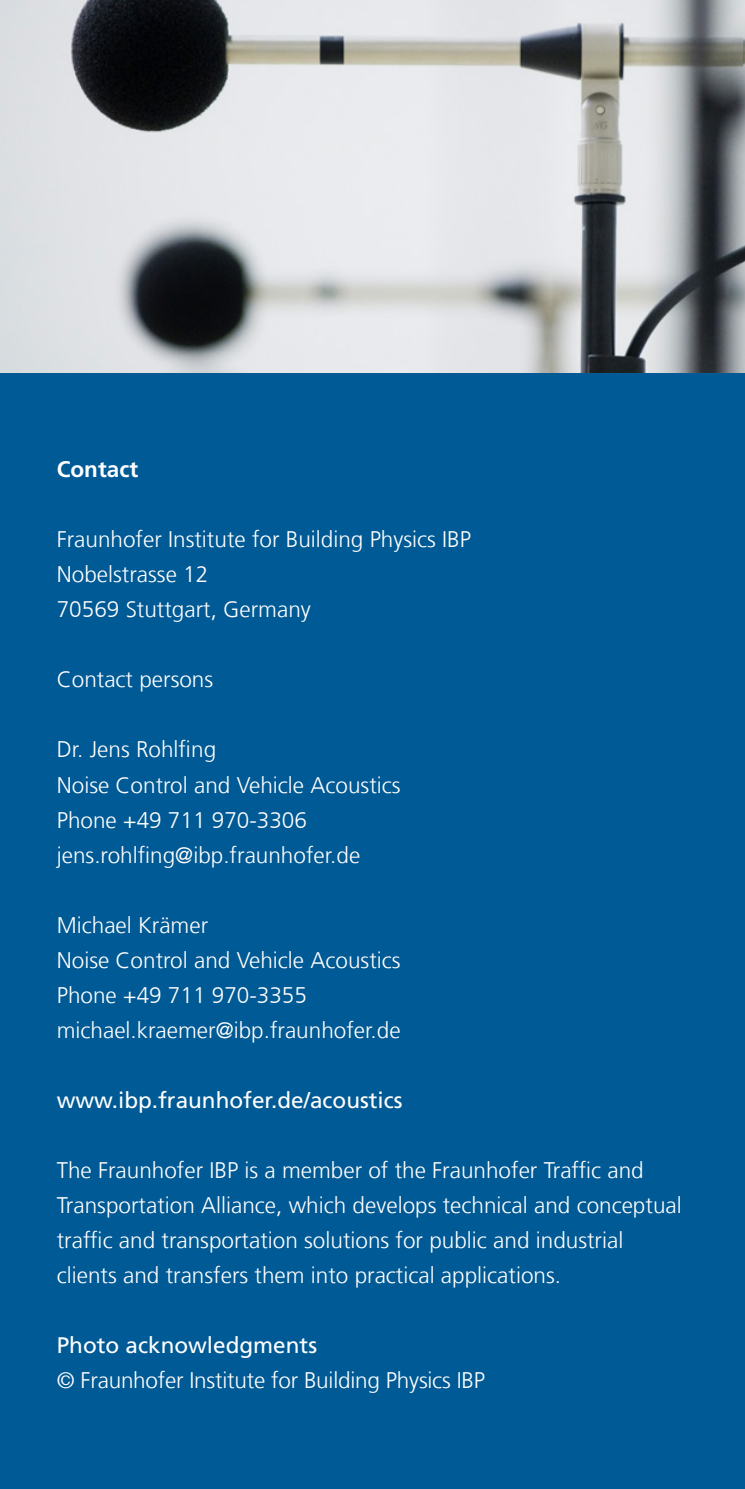
<style>
.page{position:relative;width:745px;height:1489px;background:#fff}
.page>*{position:absolute;margin:0;border:0;box-sizing:border-box;transform-origin:0 0}
.t1{font:300 22.5px/35px "Frutiger LT Com";color:#fff}
.t2{font:22.5px "Frutiger LT Com";color:#fff}
.t3{font:700 22.5px "Frutiger LT Com";color:#fff}
</style>
<div class="page">
<div style="left:0;top:137px;width:744px;height:1351px;background:#005a95"></div>
<img style="left:0;top:0;width:744px;height:372px">
<p class="t3" style="left:57px;top:456px;width:83px">Contact</p>
<p class="t1" style="left:57px;top:522px;width:415px">Fraunhofer Institute for Building Physics IBP<br>Nobelstrasse 12<br>70569 Stuttgart, Germany</p>
<p class="t1" style="left:57px;top:662px;width:158px">Contact persons</p>
<p class="t1" style="left:57px;top:732px;width:345px">Dr. Jens Rohlfing<br>Noise Control and Vehicle Acoustics<br>Phone +49 711 970-3306 jens.rohlfing@ibp.fraunhofer.de</p>
<p class="t1" style="left:57px;top:907px;width:345px">Michael Krämer<br>Noise Control and Vehicle Acoustics<br>Phone +49 711 970-3355 michael.kraemer@ibp.fraunhofer.de</p>
<p class="t2" style="left:57px;top:1086px;width:347px">www.ibp.fraunhofer.de/acoustics</p>
<p class="t1" style="left:57px;top:1152px;width:626px">The Fraunhofer IBP is a member of the Fraunhofer Traffic and Transportation Alliance, which develops technical and conceptual traffic and transportation solutions for public and industrial clients and transfers them into practical applications.</p>
<p class="t2" style="left:57px;top:1331px;width:262px">Photo acknowledgments</p>
<p class="t1" style="left:57px;top:1362px;width:429px">© Fraunhofer Institute for Building Physics IBP</p>
</div>
